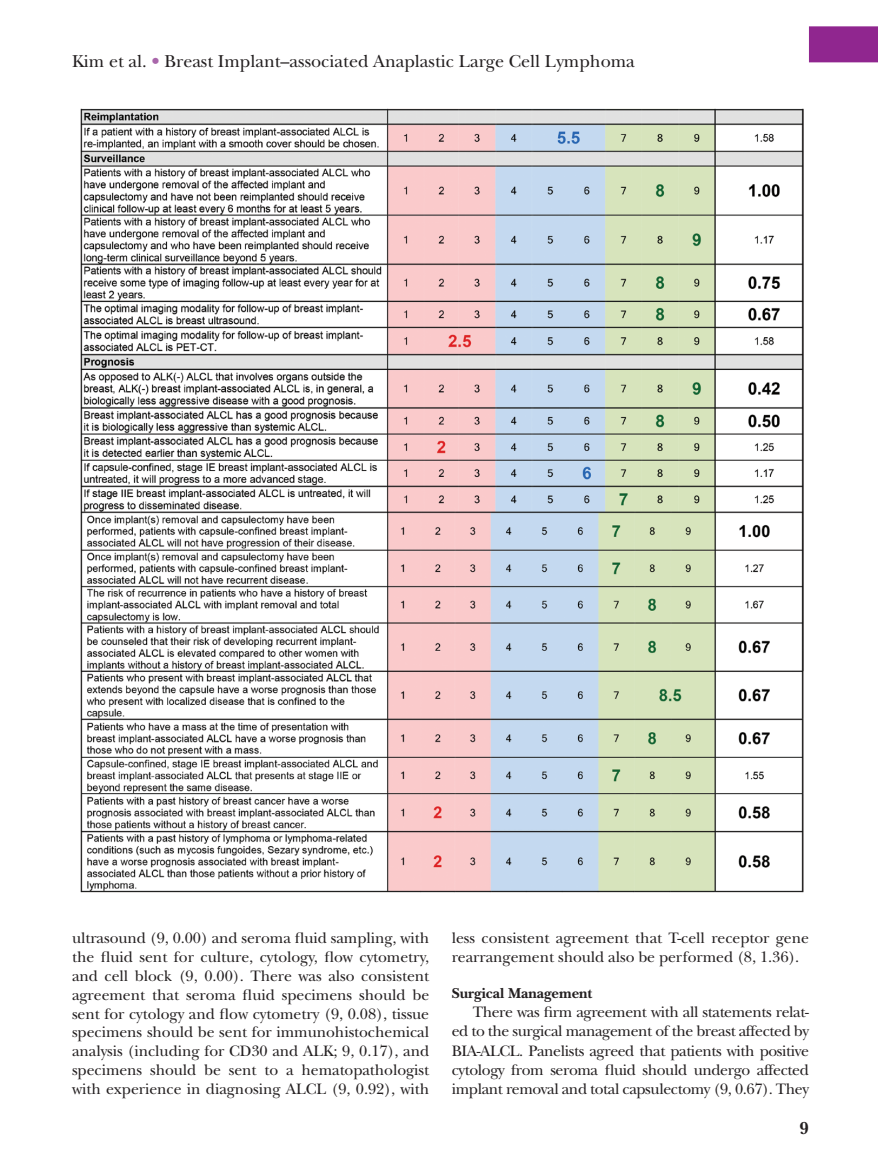
<style>
.page{position:relative;width:878px;height:1175px;background:#fff}
.page>*{position:absolute;margin:0;border:0;box-sizing:border-box;transform-origin:0 0}
.t1{font:18px "New Baskerville";color:#231f20}
.t2{font:700 18px "New Baskerville";color:#231f20}
.t3{font:15.75px/18.9px "New Baskerville";letter-spacing:-.005em;color:#231f20;text-align:justify}
.t4{font:700 15px "New Baskerville";color:#231f20}
.s1{color:#a966aa}
</style>
<div class="page">
<div style="left:808px;top:26px;width:70px;height:36px;background:#90268f"></div>
<img style="left:80px;top:108px;width:723px;height:784px">
<p class="t1" style="left:72px;top:51px;width:564px">Kim et al. <span class="s1">•</span> Breast Implant–associated Anaplastic Large Cell Lymphoma</p>
<p class="t3" style="left:72px;top:928px;width:359px">ultrasound (9, 0.00) and seroma fluid sampling, with the fluid sent for culture, cytology, flow cytometry, and cell block (9, 0.00). There was also consistent agreement that seroma fluid specimens should be sent for cytology and flow cytometry (9, 0.08), tissue specimens should be sent for immunohistochemical analysis (including for CD30 and ALK; 9, 0.17), and specimens should be sent to a hematopathologist with experience in diagnosing ALCL (9, 0.92), with</p>
<p class="t3" style="left:451px;top:928px;width:359px">less consistent agreement that T-cell receptor gene rearrangement should also be performed (8, 1.36).</p>
<p class="t4" style="left:452px;top:984px;width:142px">Surgical Management</p>
<p class="t3" style="left:452px;top:1002px;width:359px;text-indent:21px">There was firm agreement with all statements relat&shy;ed to the surgical management of the breast affected by BIA-ALCL. Panelists agreed that patients with positive cytology from seroma fluid should undergo affected implant removal and total capsulectomy (9, 0.67). They</p>
<p class="t2" style="left:799px;top:1118px;width:11px">9</p>
</div>
